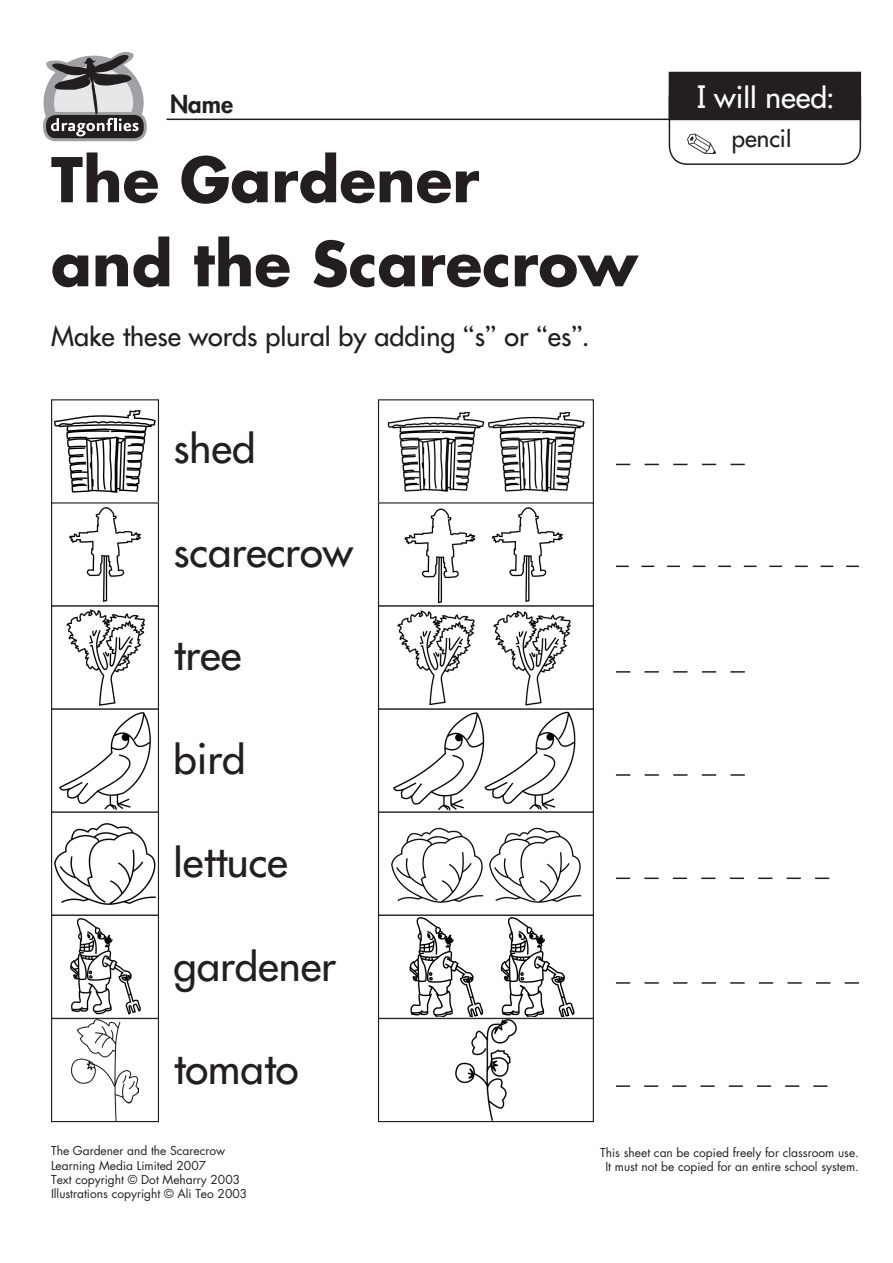
<style>
.page{position:relative;width:893px;height:1263px;background:#fff}
.page>*{position:absolute;margin:0;border:0;box-sizing:border-box;transform-origin:0 0}
.t1{font:700 60px/84px "Futura NZ";color:#231f20}
.t2{font:42px "Emergent Futura NZ";color:#231f20}
.t3{font:30px "Emergent Futura NZ";color:#fff}
.t4{font:27px "Emergent Futura NZ";color:#231f20}
.t5{font:24px "Emergent Futura NZ";color:#231f20}
.t6{font:700 24px "Emergent Futura NZ";color:#231f20}
.t7{font:12px/14.2px "Futura NZ";color:#231f20;text-align:center}
</style>
<div class="page">
<hr style="left:166px;top:119px;width:691px;height:1px;background:#231f20">
<div style="left:669px;top:73px;width:191px;height:46px;background:#231f20"></div>
<div style="left:669px;top:72px;width:192px;height:48px;border:2px solid #231f20"></div>
<div style="left:45px;top:113px;width:100px;height:27px;background:#231f20;border-radius:11px"></div>
<div style="left:43px;top:112px;width:104px;height:29px;border:3px solid #a0a1a5;border-radius:11px"></div>
<svg style="left:43px;top:52px;width:104px;height:84px"></svg>
<div style="left:669px;top:79px;width:192px;height:86px;border:2px solid #231f20;border-radius:18px"></div>
<svg style="left:687px;top:134px;width:29px;height:20px"></svg>
<img style="left:55px;top:410px;width:100px;height:82px">
<div style="left:51px;top:399px;width:108px;height:104px;border:1px solid #231f20"></div>
<img style="left:69px;top:507px;width:72px;height:94px">
<div style="left:51px;top:502px;width:108px;height:104px;border:1px solid #231f20"></div>
<img style="left:66px;top:610px;width:78px;height:95px">
<div style="left:51px;top:605px;width:108px;height:105px;border:1px solid #231f20"></div>
<img style="left:60px;top:712px;width:90px;height:97px">
<div style="left:51px;top:709px;width:108px;height:104px;border:1px solid #231f20"></div>
<img style="left:387px;top:411px;width:198px;height:81px">
<div style="left:378px;top:399px;width:216px;height:104px;border:1px solid #231f20"></div>
<img style="left:404px;top:507px;width:159px;height:97px">
<div style="left:378px;top:502px;width:216px;height:104px;border:1px solid #231f20"></div>
<img style="left:397px;top:610px;width:174px;height:96px">
<div style="left:378px;top:605px;width:216px;height:105px;border:1px solid #231f20"></div>
<img style="left:393px;top:711px;width:183px;height:99px">
<div style="left:378px;top:709px;width:216px;height:104px;border:1px solid #231f20"></div>
<svg style="left:616px;top:566px;width:243px;height:1px"></svg>
<svg style="left:616px;top:464px;width:129px;height:1px"></svg>
<svg style="left:616px;top:671px;width:129px;height:2px"></svg>
<svg style="left:616px;top:774px;width:129px;height:2px"></svg>
<img style="left:72px;top:1020px;width:66px;height:100px">
<div style="left:51px;top:1018px;width:108px;height:104px;border:1px solid #231f20"></div>
<img style="left:455px;top:1020px;width:62px;height:100px">
<div style="left:378px;top:1018px;width:216px;height:104px;border:1px solid #231f20"></div>
<svg style="left:616px;top:1085px;width:211px;height:2px"></svg>
<img style="left:55px;top:823px;width:100px;height:81px">
<div style="left:51px;top:812px;width:108px;height:104px;border:1px solid #231f20"></div>
<img style="left:70px;top:919px;width:70px;height:96px">
<div style="left:51px;top:915px;width:108px;height:104px;border:1px solid #231f20"></div>
<img style="left:391px;top:827px;width:191px;height:76px">
<div style="left:378px;top:812px;width:216px;height:104px;border:1px solid #231f20"></div>
<img style="left:409px;top:917px;width:166px;height:100px">
<div style="left:378px;top:915px;width:216px;height:104px;border:1px solid #231f20"></div>
<svg style="left:616px;top:877px;width:213px;height:2px"></svg>
<svg style="left:616px;top:982px;width:243px;height:2px"></svg>
<h3 class="t6" style="left:170px;top:88px;width:65px">Name</h3>
<h3 class="t3" style="left:696px;top:78px;width:139px">I will need:</h3>
<h1 class="t1" style="left:51px;top:136px;width:588px">The Gardener<br>and the Scarecrow</h1>
<h3 class="t4" style="left:51px;top:318px;width:539px">Make these words plural by adding “s” or “es”.</h3>
<h2 class="t2" style="left:174px;top:420px;width:83px">shed</h2>
<h2 class="t2" style="left:174px;top:524px;width:181px">scarecrow</h2>
<h2 class="t2" style="left:174px;top:627px;width:69px">tree</h2>
<h2 class="t2" style="left:174px;top:731px;width:74px">bird</h2>
<h2 class="t2" style="left:174px;top:834px;width:116px">lettuce</h2>
<h2 class="t2" style="left:174px;top:938px;width:164px">gardener</h2>
<h2 class="t2" style="left:174px;top:1041px;width:126px">tomato</h2>
<h3 class="t5" style="left:732px;top:122px;width:61px">pencil</h3>
<p class="t7" style="left:51px;top:1144px;width:198px;text-align:left">The Gardener and the Scarecrow<br>Learning Media Limited 2007<br>Text copyright © Dot Meharry 2003<br>Illustrations copyright © Ali Teo 2003</p>
<p class="t7" style="left:600px;top:1145px;width:260px">This sheet can be copied freely for classroom use.<br>It must not be copied for an entire school system.</p>
</div>
